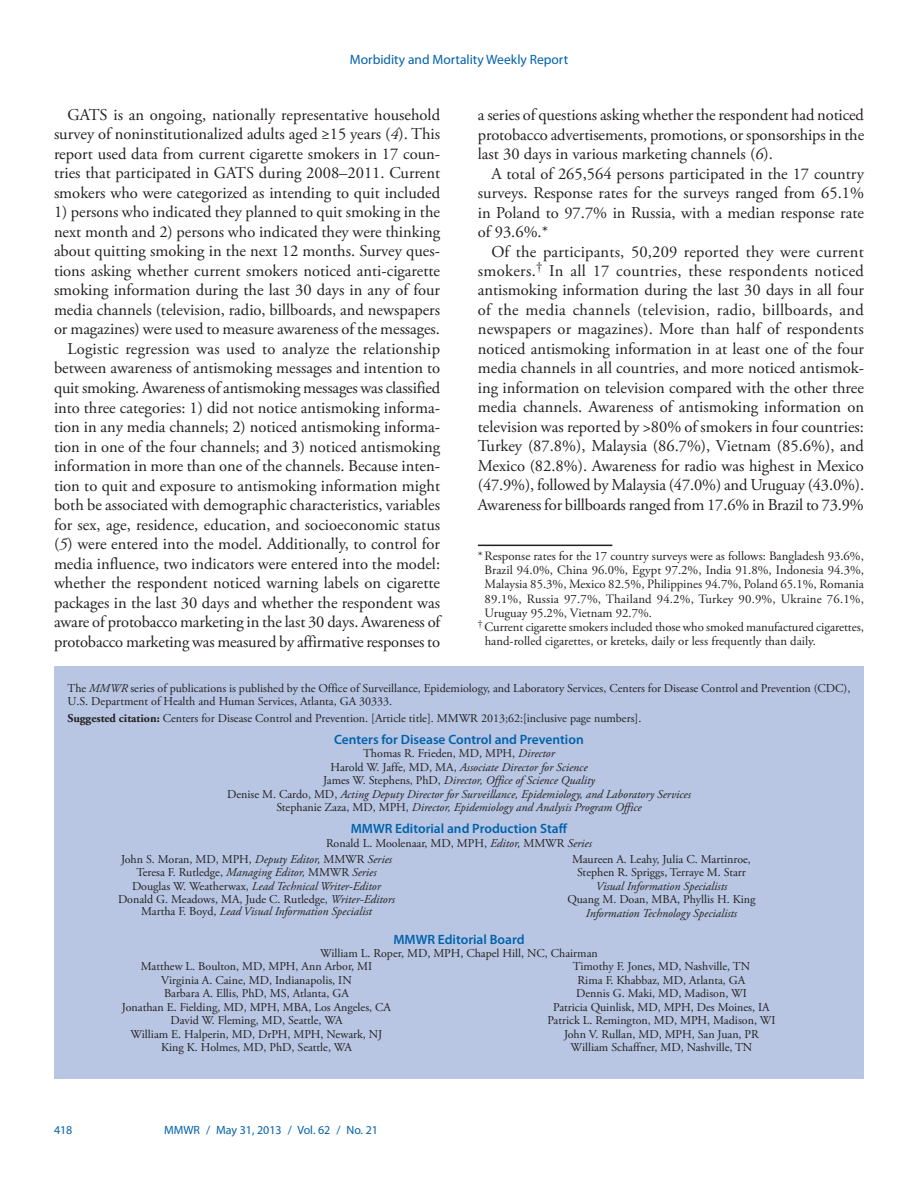
<style>
.page{position:relative;width:918px;height:1188px;background:#fff}
.page>*{position:absolute;margin:0;border:0;box-sizing:border-box;transform-origin:0 0}
.body_copy{font:16.5px/19.5px "Adobe Garamond Pro";letter-spacing:-.005em;color:#231f20;text-align:justify}
.t1{font:600 13.5px "Myriad Pro";color:#0161ab}
.t2{font:13.5px "Myriad Pro";color:#0161ab}
.footnote_w_rule_text{font:12.75px/14.2px "Adobe Garamond Pro";letter-spacing:.015em;color:#231f20;text-align:justify}
.footnote_no_rule_tex{font:12.75px/14.2px "Adobe Garamond Pro";letter-spacing:-.005em;color:#231f20}
.t3{font:12px/13.5px "Adobe Garamond Pro";color:#231f20;text-align:center}
.t4{font:italic 12px/13.5px "Adobe Garamond Pro";color:#231f20;text-align:center}
.footer_left{font:12px "Myriad Pro";color:#0161ab}
.s1{font-style:italic}
.s2{font-weight:700}
.s3{font-style:normal}
</style>
<div class="page">
<div style="left:54px;top:666px;width:810px;height:413px;background:#b8c6e3"></div>
<hr style="left:478px;top:545px;width:134px;height:1px;background:#231f20">
<p class="t2" style="left:350px;top:51px;width:220px">Morbidity and Mortality Weekly Report</p>
<p class="body_copy" style="left:54px;top:106px;width:388px;text-indent:14px">GATS is an ongoing, nationally representative household survey of noninstitutionalized adults aged ≥15 years (<span class="s1">4</span>). This report used data from current cigarette smokers in 17 coun&shy;tries that participated in GATS during 2008–2011. Current smokers who were categorized as intending to quit included</p>
<p class="body_copy" style="left:54px;top:203px;width:388px">1) persons who indicated they planned to quit smoking in the next month and 2) persons who indicated they were thinking about quitting smoking in the next 12 months. Survey ques&shy;tions asking whether current smokers noticed anti-cigarette smoking information during the last 30 days in any of four media channels (television, radio, billboards, and newspapers or magazines) were used to measure awareness of the messages.</p>
<p class="body_copy" style="left:54px;top:340px;width:388px;text-indent:13px">Logistic regression was used to analyze the relationship between awareness of antismoking messages and intention to quit smoking. Awareness of antismoking messages was classified into three categories: 1) did not notice antismoking informa&shy;tion in any media channels; 2) noticed antismoking informa&shy;tion in one of the four channels; and 3) noticed antismoking information in more than one of the channels. Because inten&shy;tion to quit and exposure to antismoking information might both be associated with demographic characteristics, variables for sex, age, residence, education, and socioeconomic status (<span class="s1">5</span>) were entered into the model. Additionally, to control for media influence, two indicators were entered into the model: whether the respondent noticed warning labels on cigarette packages in the last 30 days and whether the respondent was aware of protobacco marketing in the last 30 days. Awareness of protobacco marketing was measured by affirmative responses to</p>
<p class="body_copy" style="left:478px;top:106px;width:388px">a series of questions asking whether the respondent had noticed protobacco advertisements, promotions, or sponsorships in the last 30 days in various marketing channels (<span class="s1">6</span>).</p>
<p class="body_copy" style="left:478px;top:164px;width:388px;text-indent:13px">A total of 265,564 persons participated in the 17 country surveys. Response rates for the surveys ranged from 65.1% in Poland to 97.7% in Russia, with a median response rate of 93.6%.*</p>
<p class="body_copy" style="left:478px;top:242px;width:388px;text-indent:14px">Of the participants, 50,209 reported they were current smokers.<sup>†</sup> In all 17 countries, these respondents noticed antismoking information during the last 30 days in all four of the media channels (television, radio, billboards, and newspapers or magazines). More than half of respondents noticed antismoking information in at least one of the four media channels in all countries, and more noticed antismok&shy;ing information on television compared with the other three media channels. Awareness of antismoking information on television was reported by &gt;80% of smokers in four countries:<br>Turkey (87.8%), Malaysia (86.7%), Vietnam (85.6%), and Mexico (82.8%). Awareness for radio was highest in Mexico (47.9%), followed by Malaysia (47.0%) and Uruguay (43.0%).<br>Awareness for billboards ranged from 17.6% in Brazil to 73.9%</p>
<p class="footnote_w_rule_text" style="left:485px;top:549px;width:381px;text-indent:-7px">*Response rates for the 17 country surveys were as follows: Bangladesh 93.6%, Brazil 94.0%, China 96.0%, Egypt 97.2%, India 91.8%, Indonesia 94.3%, Malaysia 85.3%, Mexico 82.5%, Philippines 94.7%, Poland 65.1%, Romania 89.1%, Russia 97.7%, Thailand 94.2%, Turkey 90.9%, Ukraine 76.1%, Uruguay 95.2%, Vietnam 92.7%.</p>
<p class="footnote_no_rule_tex" style="left:485px;top:620px;width:381px;text-indent:-7px"><sup>†</sup> Current cigarette smokers included those who smoked manufactured cigarettes, hand-rolled cigarettes, or kreteks, daily or less frequently than daily.</p>
<p class="t3" style="left:68px;top:682px;width:784px;text-align:left">The <span class="s1">MMWR</span> series of publications is published by the Office of Surveillance, Epidemiology, and Laboratory Services, Centers for Disease Control and Prevention (CDC),<br>U.S. Department of Health and Human Services, Atlanta, GA 30333.</p>
<p class="t3" style="left:68px;top:712px;width:575px"><span class="s2">Suggested citation:</span> Centers for Disease Control and Prevention. [Article title]. MMWR 2013;62:[inclusive page numbers].</p>
<p class="t1" style="left:334px;top:731px;width:251px">Centers for Disease Control and Prevention</p>
<p class="t4" style="left:227px;top:747px;width:465px"><span class="s3">Thomas R. Frieden, MD, MPH,</span> Director<br><span class="s3">Harold W. Jaffe, MD, MA,</span> Associate Director for Science<br><span class="s3">James W. Stephens, PhD,</span> Director, Office of Science Quality<br><span class="s3">Denise M. Cardo, MD,</span> Acting Deputy Director for Surveillance, Epidemiology, and Laboratory Services <span class="s3">Stephanie Zaza, MD, MPH,</span> Director, Epidemiology and Analysis Program Office</p>
<p class="t1" style="left:351px;top:820px;width:218px">MMWR Editorial and Production Staff</p>
<p class="t3" style="left:121px;top:835px;width:472px;line-height:15.9px;text-align:left;text-indent:205px">Ronald L. Moolenaar, MD, MPH, <span class="s1">Editor,</span> MMWR <span class="s1">Series<br></span>John S. Moran, MD, MPH, <span class="s1">Deputy Editor,</span> MMWR <span class="s1">Series</span></p>
<p class="t3" style="left:118px;top:866px;width:278px">Teresa F. Rutledge, <span class="s1">Managing Editor,</span> MMWR <span class="s1">Series<br></span>Douglas W. Weatherwax, <span class="s1">Lead Technical Writer-Editor<br></span>Donald G. Meadows, MA, Jude C. Rutledge, <span class="s1">Writer-Editors</span></p>
<p class="t4" style="left:141px;top:905px;width:232px"><span class="s3">Martha F. Boyd,</span> Lead Visual Information Specialist</p>
<p class="t3" style="left:572px;top:852px;width:180px">Maureen A. Leahy, Julia C. Martinroe,<br>Stephen R. Spriggs, Terraye M. Starr</p>
<p class="t4" style="left:596px;top:879px;width:133px">Visual Information Specialists</p>
<p class="t3" style="left:567px;top:893px;width:190px">Quang M. Doan, MBA, Phyllis H. King</p>
<p class="t4" style="left:586px;top:906px;width:153px">Information Technology Specialists</p>
<p class="t1" style="left:393px;top:931px;width:133px">MMWR Editorial Board</p>
<p class="t3" style="left:320px;top:947px;width:279px">William L. Roper, MD, MPH, Chapel Hill, NC, Chairman</p>
<p class="t3" style="left:141px;top:960px;width:233px">Matthew L. Boulton, MD, MPH, Ann Arbor, MI</p>
<p class="t3" style="left:161px;top:974px;width:192px">Virginia A. Caine, MD, Indianapolis, IN</p>
<p class="t3" style="left:164px;top:987px;width:186px">Barbara A. Ellis, PhD, MS, Atlanta, GA</p>
<p class="t3" style="left:122px;top:1001px;width:271px">Jonathan E. Fielding, MD, MPH, MBA, Los Angeles, CA</p>
<p class="t3" style="left:170px;top:1014px;width:174px">David W. Fleming, MD, Seattle, WA</p>
<p class="t3" style="left:131px;top:1028px;width:253px">William E. Halperin, MD, DrPH, MPH, Newark, NJ</p>
<p class="t3" style="left:161px;top:1041px;width:192px">King K. Holmes, MD, PhD, Seattle, WA</p>
<p class="t3" style="left:548px;top:960px;width:229px">Timothy F. Jones, MD, Nashville, TN<br>Rima F. Khabbaz, MD, Atlanta, GA<br>Dennis G. Maki, MD, Madison, WI<br>Patricia Quinlisk, MD, MPH, Des Moines, IA Patrick L. Remington, MD, MPH, Madison, WI John V. Rullan, MD, MPH, San Juan, PR William Schaffner, MD, Nashville, TN</p>
<p class="footer_left" style="left:54px;top:1123px;width:20px">418</p>
<p class="footer_left" style="left:164px;top:1123px;width:215px">MMWR / May 31, 2013 / Vol. 62 / No. 21</p>
</div>
